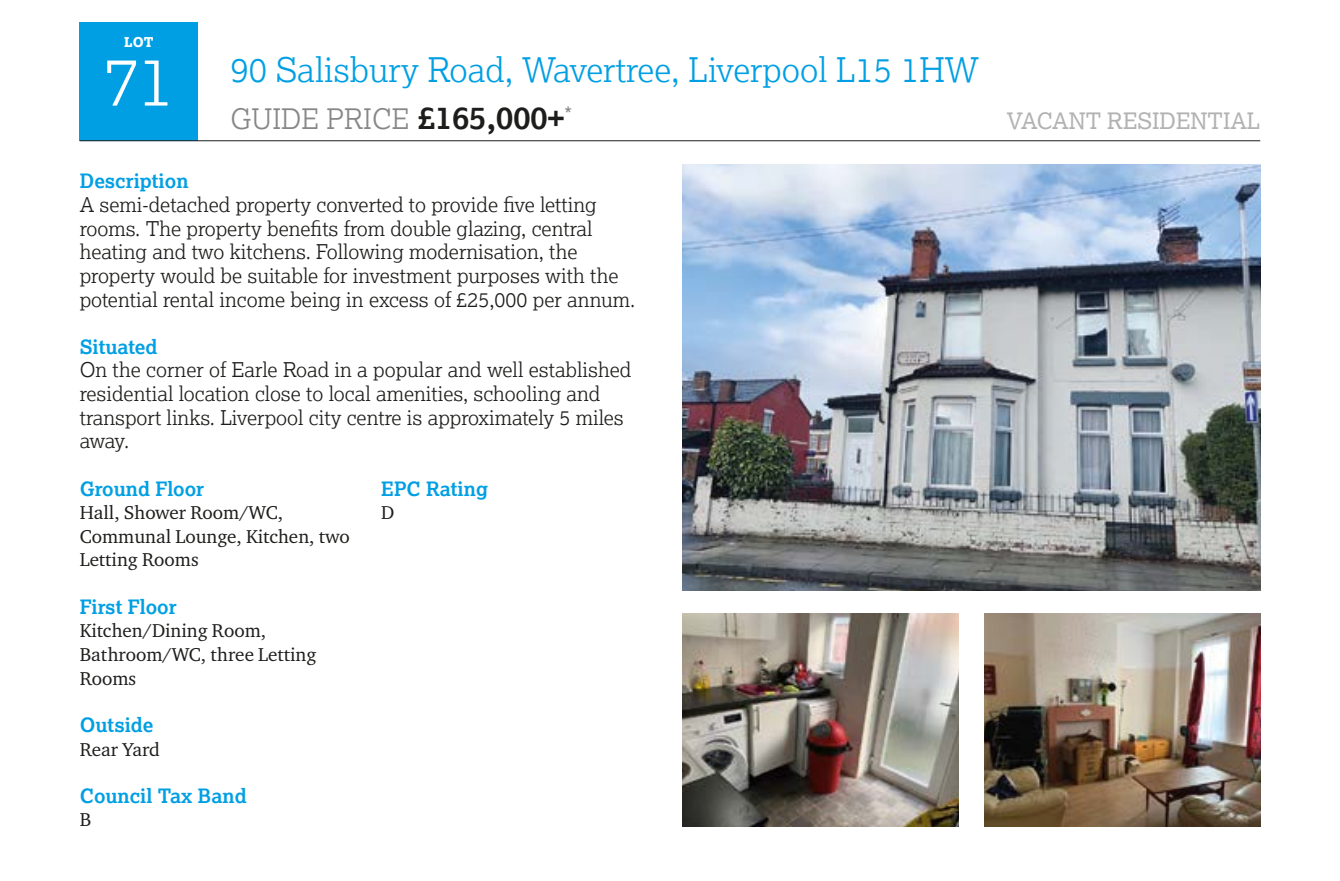
<style>
.page{position:relative;width:1340px;height:881px;background:#fff}
.page>*{position:absolute;margin:0;border:0;box-sizing:border-box;transform-origin:0 0}
.t1{font:300 67.5px "Lexia";color:#fff}
.t2{font:300 33.75px "Lexia";color:#009fe3}
.t3{font:300 28.12px "Lexia";color:#878787}
.t4{font:22.5px "Lexia";color:#b3b2b2}
.t5{font:300 20.25px/23.6px "Lexia";color:#1d1d1b}
.t6{font:20.25px "Lexia";color:#878787}
.t7{font:700 19.8px "Lexia";color:#009fe3}
.t8{font:19.12px/23.6px "Charter ITC Pro";color:#1d1d1b}
.t9{font:800 13.5px "Lexia";color:#fff}
.s1{font-weight:700;font-size:31.5px;color:#1d1d1b}
</style>
<div class="page">
<div style="left:80px;top:23px;width:118px;height:118px;background:#009fe3"></div>
<hr style="left:80px;top:140px;width:1180px;height:1px;background:#1d1d1b">
<img style="left:682px;top:614px;width:276px;height:212px">
<img style="left:984px;top:614px;width:276px;height:212px">
<img style="left:682px;top:165px;width:578px;height:425px">
<p class="t9" style="left:124px;top:33px;width:31px">LOT</p>
<h1 class="t1" style="left:103px;top:39px;width:73px">71</h1>
<h2 class="t2" style="left:230px;top:48px;width:750px">90 Salisbury Road, Wavertree, Liverpool L15 1HW</h2>
<h3 class="t3" style="left:230px;top:101px;width:335px">GUIDE PRICE <span class="s1">£165,000+</span></h3>
<p class="t4" style="left:1006px;top:107px;width:255px">VACANT RESIDENTIAL</p>
<p class="t6" style="left:564px;top:102px;width:9px">*</p>
<p class="t7" style="left:80px;top:169px;width:110px">Description</p>
<p class="t5" style="left:80px;top:192px;width:557px">A semi-detached property converted to provide five letting rooms. The property benefits from double glazing, central heating and two kitchens. Following modernisation, the property would be suitable for investment purposes with the potential rental income being in excess of £25,000 per annum.</p>
<p class="t7" style="left:80px;top:334px;width:79px">Situated</p>
<p class="t5" style="left:80px;top:358px;width:553px">On the corner of Earle Road in a popular and well established residential location close to local amenities, schooling and transport links. Liverpool city centre is approximately 5 miles away.</p>
<p class="t7" style="left:80px;top:476px;width:126px">Ground Floor</p>
<p class="t8" style="left:80px;top:500px;width:271px">Hall, Shower Room/WC,<br>Communal Lounge, Kitchen, two<br>Letting Rooms</p>
<p class="t7" style="left:80px;top:594px;width:98px">First Floor</p>
<p class="t8" style="left:80px;top:618px;width:238px">Kitchen/Dining Room,<br>Bathroom/WC, three Letting<br>Rooms</p>
<p class="t7" style="left:80px;top:712px;width:75px">Outside</p>
<p class="t8" style="left:80px;top:737px;width:82px">Rear Yard</p>
<p class="t7" style="left:80px;top:783px;width:168px">Council Tax Band</p>
<p class="t8" style="left:80px;top:807px;width:13px">B</p>
<p class="t7" style="left:381px;top:476px;width:108px">EPC Rating</p>
<p class="t8" style="left:381px;top:500px;width:15px">D</p>
</div>
